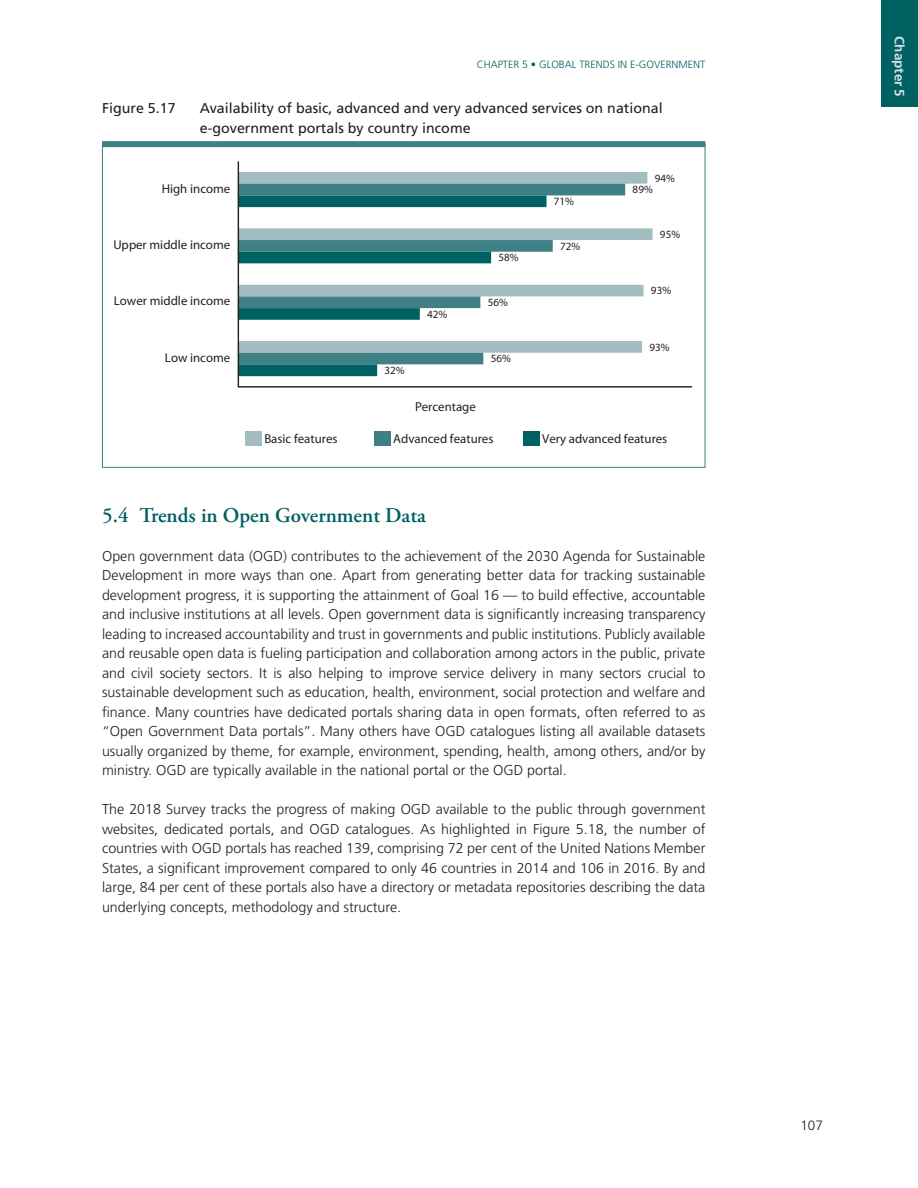
<style>
.page{position:relative;width:918px;height:1188px;background:#fff}
.page>*{position:absolute;margin:0;border:0;box-sizing:border-box;transform-origin:0 0}
.t1{font:600 21px "Adobe Garamond Pro";color:#006163}
.t2{font:300 14.25px/19.5px "Frutiger";color:#231f20;text-align:justify}
.t3{font:14.25px/19.5px "Frutiger";color:#231f20}
.t4{font:700 13.5px "Frutiger";color:#dadde9}
.t5{font:300 13.5px "Frutiger";color:#231f20}
.t6{font:12.9px "Myriad Pro";color:#231f20}
.t7{font:11.1px "Myriad Pro";color:#231f20}
.t8{font:300 10.5px "Frutiger";color:#006163}
</style>
<div class="page">
<div style="left:882px;top:0;width:36px;height:106px;background:#006163"></div>
<div style="left:102px;top:141px;width:603px;height:6px;background:#3f8085"></div>
<div style="left:245px;top:431px;width:17px;height:15px;background:#a3bcbf"></div>
<div style="left:374px;top:431px;width:17px;height:15px;background:#3f8085"></div>
<div style="left:523px;top:431px;width:17px;height:15px;background:#006163"></div>
<svg style="left:237px;top:161px;width:456px;height:227px"></svg>
<p class="t8" style="left:477px;top:60px;width:230px">CHAPTER 5 • GLOBAL TRENDS IN E-GOVERNMENT</p>
<p class="t3" style="left:102px;top:100px;width:75px">Figure 5.17</p>
<p class="t3" style="left:200px;top:100px;width:464px">Availability of basic, advanced and very advanced services on national e-government portals by country income</p>
<p class="t6" style="left:162px;top:183px;width:70px">High income</p>
<p class="t7" style="left:655px;top:174px;width:22px">94%</p>
<p class="t7" style="left:633px;top:185px;width:22px">89%</p>
<p class="t7" style="left:554px;top:197px;width:22px">71%</p>
<p class="t6" style="left:113px;top:240px;width:118px">Upper middle income</p>
<p class="t7" style="left:560px;top:242px;width:22px">72%</p>
<p class="t7" style="left:660px;top:230px;width:22px">95%</p>
<p class="t7" style="left:499px;top:253px;width:22px">58%</p>
<p class="t6" style="left:114px;top:296px;width:118px">Lower middle income</p>
<p class="t7" style="left:488px;top:298px;width:22px">56%</p>
<p class="t7" style="left:651px;top:286px;width:22px">93%</p>
<p class="t7" style="left:427px;top:310px;width:22px">42%</p>
<p class="t7" style="left:649px;top:343px;width:22px">93%</p>
<p class="t6" style="left:165px;top:353px;width:67px">Low income</p>
<p class="t7" style="left:491px;top:354px;width:22px">56%</p>
<p class="t7" style="left:385px;top:366px;width:22px">32%</p>
<p class="t6" style="left:415px;top:402px;width:62px">Percentage</p>
<p class="t6" style="left:264px;top:433px;width:75px">Basic features</p>
<p class="t6" style="left:393px;top:433px;width:102px">Advanced features</p>
<p class="t6" style="left:542px;top:433px;width:127px">Very advanced features</p>
<h1 class="t1" style="left:102px;top:507px;width:325px">5.4 Trends in Open Government Data</h1>
<p class="t2" style="left:102px;top:547px;width:605px">Open government data (OGD) contributes to the achievement of the 2030 Agenda for Sustainable Development in more ways than one. Apart from generating better data for tracking sustainable development progress, it is supporting the attainment of Goal 16 — to build effective, accountable and inclusive institutions at all levels. Open government data is significantly increasing transparency leading to increased accountability and trust in governments and public institutions. Publicly available and reusable open data is fueling participation and collaboration among actors in the public, private and civil society sectors. It is also helping to improve service delivery in many sectors crucial to sustainable development such as education, health, environment, social protection and welfare and finance. Many countries have dedicated portals sharing data in open formats, often referred to as “Open Government Data portals”. Many others have OGD catalogues listing all available datasets usually organized by theme, for example, environment, spending, health, among others, and/or by ministry. OGD are typically available in the national portal or the OGD portal.</p>
<p class="t2" style="left:102px;top:801px;width:605px">The 2018 Survey tracks the progress of making OGD available to the public through government websites, dedicated portals, and OGD catalogues. As highlighted in Figure 5.18, the number of countries with OGD portals has reached 139, comprising 72 per cent of the United Nations Member States, a significant improvement compared to only 46 countries in 2014 and 106 in 2016. By and large, 84 per cent of these portals also have a directory or metadata repositories describing the data underlying concepts, methodology and structure.</p>
<p class="t4" style="left:905px;top:36px;width:62px;rotate:90deg">Chapter 5</p>
<p class="t5" style="left:800px;top:1120px;width:24px">107</p>
</div>
